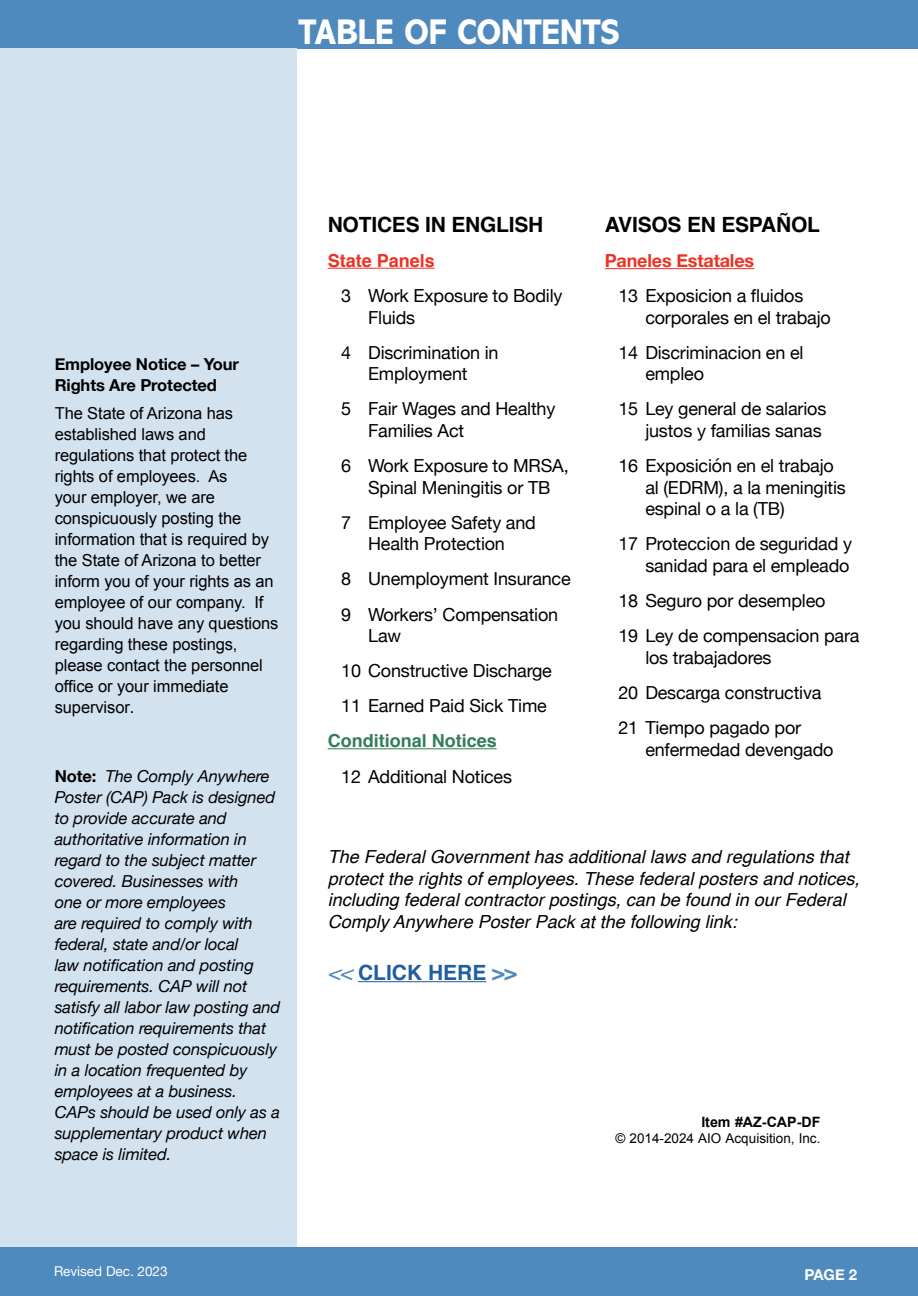
<style>
.page{position:relative;width:918px;height:1296px;background:#fff}
.page>*{position:absolute;margin:0;border:0;box-sizing:border-box;transform-origin:0 0}
.t1{font:800 36px "Abadi MT Pro";color:#fff;scale:.9 1}
.t2{font:700 21px "Helvetica";letter-spacing:-.01em;color:#000}
.t3{font:700 21px "Helvetica";color:#215e9e}
.t4{font:18px/21.6px "Helvetica Neue";letter-spacing:-.01em;color:#000}
.t5{font:italic 18px/21.6px "Helvetica";color:#000}
.t6{font:700 18px "Helvetica";color:#337d58}
.t7{font:700 18px "Helvetica Neue";letter-spacing:-.01em;color:#ee3124}
.t8{font:700 18px "Helvetica";color:#ee3124}
.t9{font:italic 16.5px/21px "Helvetica Neue";letter-spacing:-.005em;color:#000}
.t10{font:16.5px/21px "Arial";letter-spacing:-.005em;color:#000}
.t11{font:700 16.5px/21px "Helvetica Neue";letter-spacing:-.005em;color:#000}
.t12{font:700 15px "Helvetica Neue";color:#fff}
.t13{font:700 14.25px "Arial";color:#000}
.t14{font:13.5px "Arial";color:#000}
.t15{font:13.5px "Helvetica Neue";color:#fff}
.s1{font-family:"Helvetica Neue"}
.s2{font-weight:700;font-style:normal}
.s3{font-weight:400;font-style:italic;color:#4f8abe}
.s4{color:#4f8abe}
</style>
<div class="page">
<div style="left:0;top:0;width:918px;height:49px;background:#4f8abe"></div>
<div style="left:0;top:1247px;width:918px;height:49px;background:#4f8abe"></div>
<hr style="left:328px;top:268px;width:107px;height:1px;background:#ee3124">
<hr style="left:328px;top:748px;width:169px;height:1px;background:#337d58">
<hr style="left:605px;top:268px;width:149px;height:1px;background:#ee3124">
<hr style="left:358px;top:981px;width:128px;height:1px;background:#215e9e">
<div style="left:0;top:49px;width:297px;height:1198px;background:#d3e2ef"></div>
<h1 class="t1" style="left:298px;top:12px;width:358px">TABLE OF CONTENTS</h1>
<p class="t11" style="left:55px;top:354px;width:186px">Employee Notice – Your<br>Rights Are Protected</p>
<p class="t10" style="left:55px;top:402px;width:225px">The State of Arizona has established laws and regulations that protect the rights of employees. As<br>your employer, we are conspicuously posting the information that is required by the State of Arizona to better inform you of your rights as an employee of our company. If you should have any questions regarding these postings, please contact the personnel office or your immediate supervisor<span class="s1">.</span></p>
<p class="t9" style="left:55px;top:766px;width:227px"><span class="s2">Note:</span> The Comply Anywhere<br>Poster (CAP) Pack is designed to provide accurate and authoritative information in regard to the subject matter covered. Businesses with<br>one or more employees<br>are required to comply with federal, state and/or local<br>law notification and posting requirements. CAP will not satisfy all labor law posting and notification requirements that must be posted conspicuously in a location frequented by employees at a business.<br>CAPs should be used only as a supplementary product when space is limited.</p>
<p class="t2" style="left:328px;top:207px;width:217px">NOTICES IN ENGLISH</p>
<p class="t8" style="left:328px;top:246px;width:109px">State Panels</p>
<p class="t4" style="left:368px;top:286px;width:196px;text-indent:-27px">3 Work Exposure to Bodily<br>Fluids</p>
<p class="t4" style="left:341px;top:342px;width:159px;text-align:center">4 Discrimination in<br>Employment</p>
<p class="t4" style="left:368px;top:399px;width:189px;text-indent:-27px">5 Fair Wages and Healthy<br>Families Act</p>
<p class="t4" style="left:341px;top:456px;width:229px;text-align:center">6 Work Exposure to MRSA,<br>Spinal Meningitis or TB</p>
<p class="t4" style="left:341px;top:513px;width:196px;text-align:center">7 Employee Safety and<br>Health Protection</p>
<p class="t4" style="left:341px;top:563px;width:231px;line-height:35.1px">8 Unemployment Insurance<br>9 Workers’ Compensation</p>
<p class="t4" style="left:341px;top:619px;width:212px;line-height:35.1px;text-indent:27px">Law<br>10 Constructive Discharge<br>11 Earned Paid Sick Time</p>
<p class="t6" style="left:328px;top:727px;width:171px">Conditional Notices</p>
<p class="t4" style="left:341px;top:766px;width:172px">12 Additional Notices</p>
<p class="t2" style="left:605px;top:207px;width:217px">AVISOS EN ESPAÑOL</p>
<p class="t7" style="left:605px;top:246px;width:151px">Paneles Estatales</p>
<p class="t4" style="left:645px;top:286px;width:187px;text-indent:-27px">13 Exposicion a fluidos corporales en el trabajo</p>
<p class="t4" style="left:645px;top:342px;width:160px;text-indent:-27px">14 Discriminacion en el empleo</p>
<p class="t4" style="left:618px;top:399px;width:210px;text-align:right">15 Ley general de salarios justos y familias sanas</p>
<p class="t4" style="left:645px;top:456px;width:202px;text-indent:-27px">16 Exposición en el trabajo al (EDRM), a la meningitis espinal o a la (TB)</p>
<p class="t4" style="left:618px;top:534px;width:235px;text-align:right">17 Proteccion de seguridad y sanidad para el empleado</p>
<p class="t4" style="left:618px;top:584px;width:243px;line-height:35.1px">18 Seguro por desempleo<br>19 Ley de compensacion para</p>
<p class="t4" style="left:618px;top:641px;width:205px;line-height:35.1px;text-indent:27px">los trabajadores<br>20 Descarga constructiva<br>21 Tiempo pagado por</p>
<p class="t4" style="left:645px;top:739px;width:190px">enfermedad devengado</p>
<p class="t5" style="left:328px;top:846px;width:533px">The Federal Government has additional laws and regulations that protect the rights of employees. These federal posters and notices, including federal contractor postings, can be found in our Federal Comply Anywhere Poster Pack at the following link:</p>
<p class="t3" style="left:328px;top:956px;width:191px"><span class="s3">&lt;&lt;</span> CLICK HERE <span class="s4">&gt;&gt;</span></p>
<p class="t13" style="left:701px;top:1112px;width:121px">Item #AZ-CAP-DF</p>
<p class="t14" style="left:615px;top:1129px;width:207px">© 2014-2024 AIO Acquisition, Inc.</p>
<p class="t15" style="left:54px;top:1262px;width:115px">Revised Dec. 2023</p>
<p class="t12" style="left:804px;top:1263px;width:54px">PAGE 2</p>
</div>
